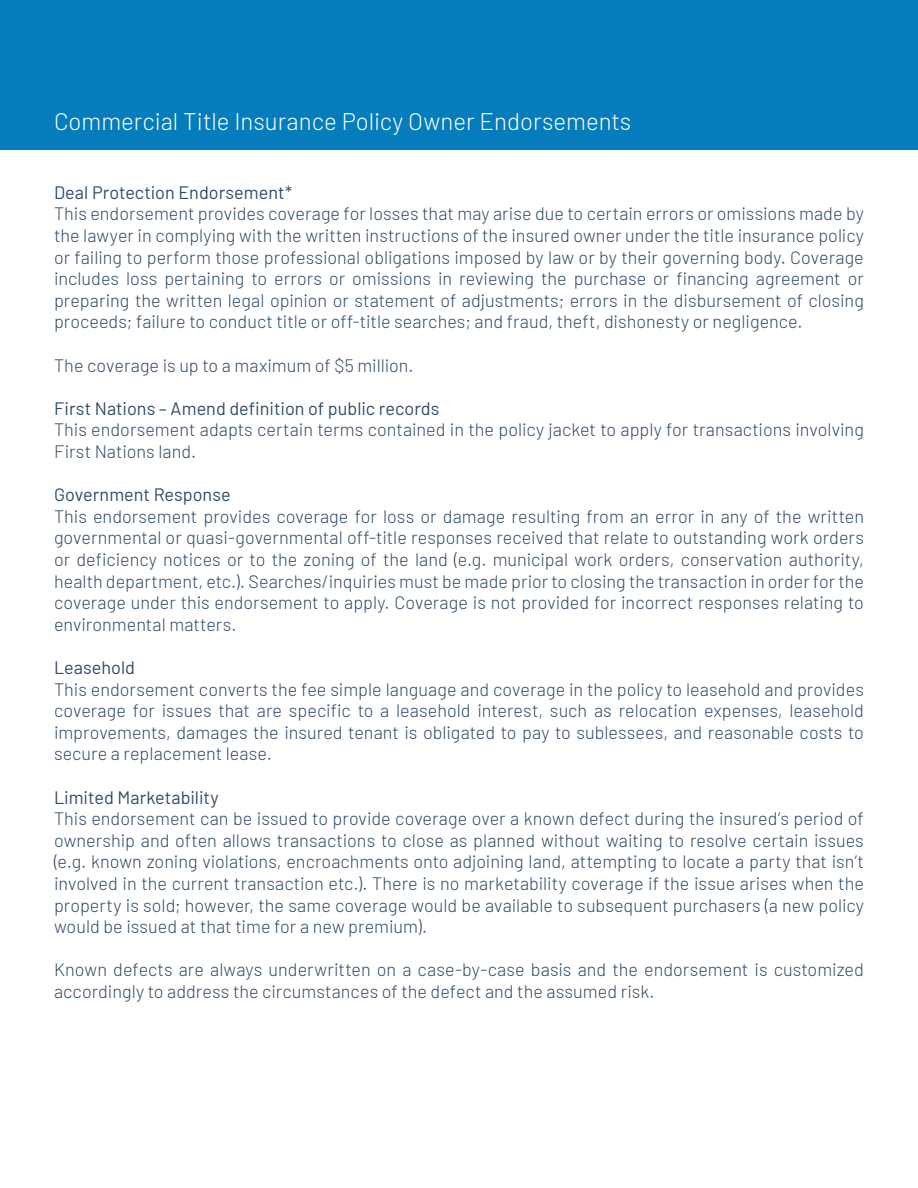
<style>
.page{position:relative;width:918px;height:1188px;background:#fff}
.page>*{position:absolute;margin:0;border:0;box-sizing:border-box;transform-origin:0 0}
.t1{font:300 24px "Barlow";color:#fff}
.t2{font:300 18px/21.6px "Barlow";color:#304a66;text-align:justify}
.t3{font:18px "Barlow";color:#304a66}
</style>
<div class="page">
<div style="left:0;top:0;width:918px;height:149px;background:#057dbc"></div>
<h1 class="t1" style="left:54px;top:105px;width:579px">Commercial Title Insurance Policy Owner Endorsements</h1>
<p class="t3" style="left:54px;top:179px;width:240px">Deal Protection Endorsement*</p>
<p class="t2" style="left:54px;top:202px;width:811px">This endorsement provides coverage for losses that may arise due to certain errors or omissions made by the lawyer in complying with the written instructions of the insured owner under the title insurance policy or failing to perform those professional obligations imposed by law or by their governing body. Coverage includes loss pertaining to errors or omissions in reviewing the purchase or financing agreement or preparing the written legal opinion or statement of adjustments; errors in the disbursement of closing proceeds; failure to conduct title or off-title searches; and fraud, theft, dishonesty or negligence.</p>
<p class="t2" style="left:54px;top:353px;width:361px">The coverage is up to a maximum of $5 million.</p>
<p class="t3" style="left:54px;top:395px;width:387px">First Nations – Amend definition of public records</p>
<p class="t2" style="left:54px;top:418px;width:811px">This endorsement adapts certain terms contained in the policy jacket to apply for transactions involving<br>First Nations land.</p>
<p class="t3" style="left:54px;top:482px;width:178px">Government Response</p>
<p class="t2" style="left:54px;top:504px;width:812px">This endorsement provides coverage for loss or damage resulting from an error in any of the written governmental or quasi-governmental off-title responses received that relate to outstanding work orders or deficiency notices or to the zoning of the land (e.g. municipal work orders, conservation authority, health department, etc.). Searches/inquiries must be made prior to closing the transaction in order for the coverage under this endorsement to apply. Coverage is not provided for incorrect responses relating to environmental matters.</p>
<p class="t3" style="left:54px;top:655px;width:83px">Leasehold</p>
<p class="t2" style="left:54px;top:677px;width:811px">This endorsement converts the fee simple language and coverage in the policy to leasehold and provides coverage for issues that are specific to a leasehold interest, such as relocation expenses, leasehold improvements, damages the insured tenant is obligated to pay to sublessees, and reasonable costs to secure a replacement lease.</p>
<p class="t3" style="left:54px;top:784px;width:166px">Limited Marketability</p>
<p class="t2" style="left:54px;top:807px;width:812px">This endorsement can be issued to provide coverage over a known defect during the insured’s period of ownership and often allows transactions to close as planned without waiting to resolve certain issues (e.g. known zoning violations, encroachments onto adjoining land, attempting to locate a party that isn’t involved in the current transaction etc.). There is no marketability coverage if the issue arises when the property is sold; however, the same coverage would be available to subsequent purchasers (a new policy would be issued at that time for a new premium).</p>
<p class="t2" style="left:54px;top:958px;width:811px">Known defects are always underwritten on a case-by-case basis and the endorsement is customized accordingly to address the circumstances of the defect and the assumed risk.</p>
</div>
